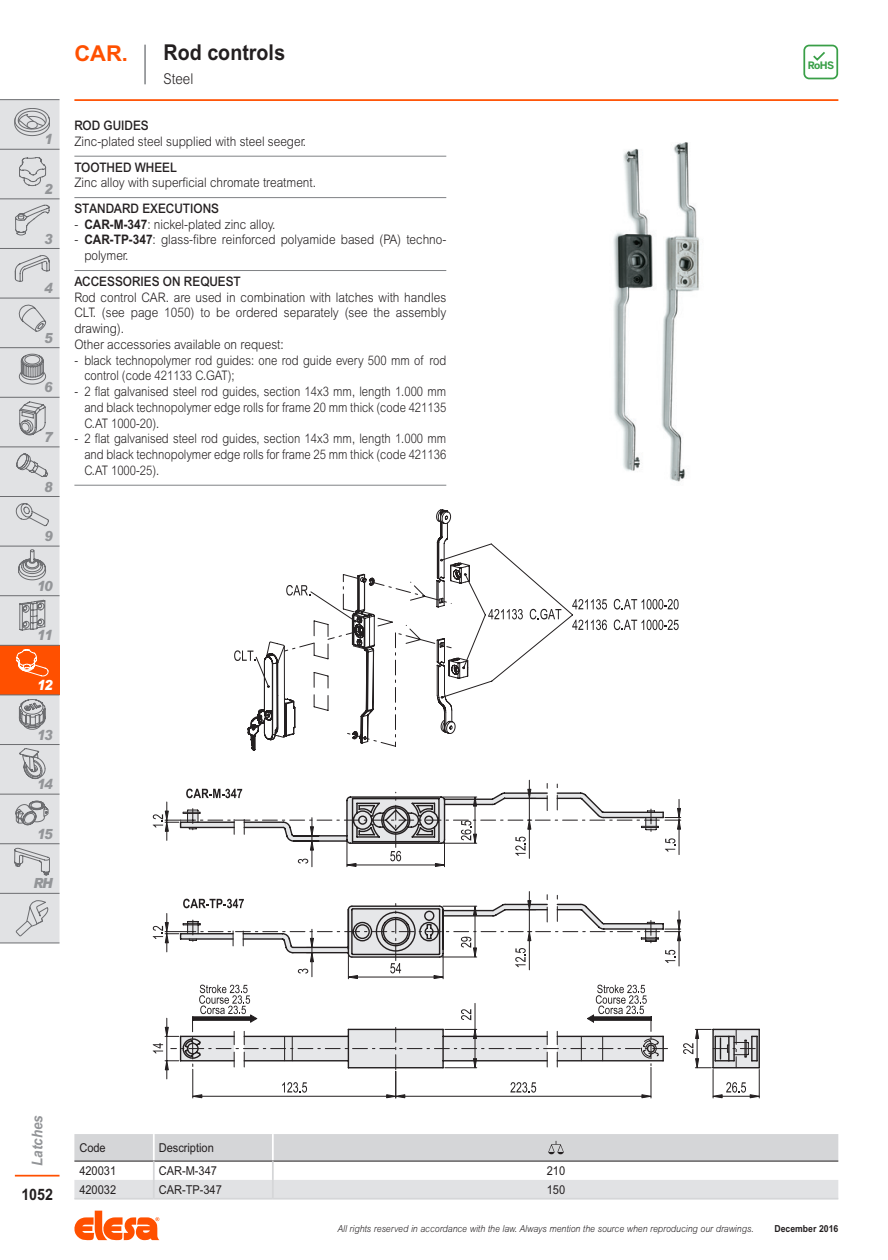
<style>
.page{position:relative;width:888px;height:1260px;background:#fff}
.page>*{position:absolute;margin:0;border:0;box-sizing:border-box;transform-origin:0 0}
.cella_layout{font:700 21.88px "Arial MT Std";color:#231f20;scale:.9 1}
.cella_layout-2{font:700 21.88px "Arial MT Std";color:#ff5000}
.number_page{font:700 15.75px "Arial MT Std";color:#231f20;scale:.9 1}
.group_name{font:italic 700 14.88px "Arial MT Std";color:#939598;scale:.9 1}
.cella_layout-3{font:300 14.88px "Arial MT Std";color:#231f20;scale:.9 1}
.t1{font:italic 900 14px "Arial MT Std";letter-spacing:-.1em;color:#939598;scale:.9 1}
.t2{font:italic 900 14px "Arial MT Std";color:#fff;scale:.9 1}
.cella_layout-4{font:300 13.12px/15.8px "Arial MT Std";color:#231f20;scale:.9 1}
.cella_layout-5{font:300 13.12px/15.8px "Arial MT Std";color:#231f20;text-align:justify;scale:.86 1}
.cella_layout-6{font:500 13.12px "Arial MT Std";color:#231f20;scale:.9 1}
.cella_layout-7{font:12.25px "Arial MT Std";color:#231f20;scale:.9 1}
.cella_layout-8{font:700 10.15px "Benton Sans";color:#399f47}
.manufacturer_elesa_d{font:italic 300 9.62px "Arial MT Std";color:#231f20;scale:.9 1}
.manufacturer_elesa_d-2{font:700 9.62px "Arial MT Std";color:#231f20;scale:.9 1}
.s1{font-weight:500}
.s2{font-weight:700}
</style>
<div class="page">
<div style="left:0;top:100px;width:60px;height:843px;background:#e1e2e4"></div>
<div style="left:0;top:645px;width:60px;height:50px;background:#ff5000"></div>
<hr style="left:0;top:99px;width:60px;height:1px;background:#6c6d70">
<hr style="left:0;top:149px;width:60px;height:1px;background:#6c6d70">
<hr style="left:0;top:198px;width:60px;height:1px;background:#6c6d70">
<hr style="left:0;top:248px;width:60px;height:1px;background:#6c6d70">
<hr style="left:0;top:298px;width:60px;height:1px;background:#6c6d70">
<hr style="left:0;top:347px;width:60px;height:1px;background:#6c6d70">
<hr style="left:0;top:397px;width:60px;height:1px;background:#6c6d70">
<hr style="left:0;top:446px;width:60px;height:1px;background:#6c6d70">
<hr style="left:0;top:496px;width:60px;height:1px;background:#6c6d70">
<hr style="left:0;top:546px;width:60px;height:1px;background:#6c6d70">
<hr style="left:0;top:595px;width:60px;height:1px;background:#6c6d70">
<hr style="left:0;top:645px;width:60px;height:1px;background:#6c6d70">
<hr style="left:0;top:694px;width:60px;height:1px;background:#6c6d70">
<hr style="left:0;top:744px;width:60px;height:1px;background:#6c6d70">
<hr style="left:0;top:794px;width:60px;height:1px;background:#6c6d70">
<hr style="left:0;top:843px;width:60px;height:1px;background:#6c6d70">
<hr style="left:0;top:893px;width:60px;height:1px;background:#6c6d70">
<hr style="left:0;top:943px;width:60px;height:1px;background:#6c6d70">
<svg style="left:14px;top:108px;width:36px;height:828px;background:#d0c8c6"></svg>
<hr style="left:15px;top:1175px;width:45px;height:2px;background:#ff5000">
<hr style="left:74px;top:99px;width:764px;height:2px;background:#ff5000">
<svg style="left:74px;top:1211px;width:85px;height:29px"></svg>
<hr style="left:144px;top:45px;width:2px;height:39px;background:#939598">
<svg style="left:803px;top:45px;width:35px;height:34px"></svg>
<hr style="left:74px;top:156px;width:372px;height:1px;background:#808285">
<hr style="left:74px;top:197px;width:372px;height:1px;background:#808285">
<hr style="left:74px;top:270px;width:372px;height:1px;background:#808285">
<hr style="left:74px;top:485px;width:372px;height:1px;background:#808285">
<img style="left:613px;top:142px;width:87px;height:340px">
<svg style="left:574px;top:599px;width:33px;height:11px"></svg>
<svg style="left:614px;top:599px;width:65px;height:11px"></svg>
<svg style="left:574px;top:620px;width:33px;height:10px"></svg>
<svg style="left:614px;top:619px;width:65px;height:11px"></svg>
<svg style="left:234px;top:510px;width:222px;height:241px"></svg>
<svg style="left:267px;top:543px;width:307px;height:156px"></svg>
<svg style="left:683px;top:1028px;width:77px;height:70px"></svg>
<svg style="left:153px;top:985px;width:515px;height:113px"></svg>
<svg style="left:153px;top:892px;width:528px;height:87px"></svg>
<svg style="left:153px;top:780px;width:528px;height:87px"></svg>
<hr style="left:74px;top:1198px;width:80px;height:2px;background:#d5d6d8">
<hr style="left:154px;top:1198px;width:119px;height:2px;background:#d5d6d8">
<hr style="left:273px;top:1198px;width:565px;height:2px;background:#d5d6d8">
<svg style="left:74px;top:1134px;width:764px;height:65px"></svg>
<p class="t1" style="left:44px;top:131px;width:11px">1</p>
<p class="t1" style="left:44px;top:180px;width:11px">2</p>
<p class="t1" style="left:44px;top:230px;width:11px">3</p>
<p class="t1" style="left:44px;top:279px;width:11px">4</p>
<p class="t1" style="left:44px;top:329px;width:11px">5</p>
<p class="t1" style="left:44px;top:379px;width:11px">6</p>
<p class="t1" style="left:44px;top:428px;width:11px">7</p>
<p class="t1" style="left:44px;top:478px;width:11px">8</p>
<p class="t1" style="left:44px;top:527px;width:11px">9</p>
<p class="t1" style="left:37px;top:577px;width:19px">10</p>
<p class="t1" style="left:37px;top:627px;width:19px">11</p>
<p class="t2" style="left:37px;top:676px;width:19px">12</p>
<p class="t1" style="left:37px;top:726px;width:19px">13</p>
<p class="t1" style="left:37px;top:776px;width:19px">14</p>
<p class="t1" style="left:37px;top:825px;width:19px">15</p>
<p class="t1" style="left:33px;top:875px;width:23px">RH</p>
<p class="cella_layout-2" style="left:74px;top:40px;width:55px">CAR.</p>
<p class="cella_layout" style="left:164px;top:40px;width:136px">Rod controls</p>
<p class="cella_layout-3" style="left:164px;top:71px;width:35px">Steel</p>
<p class="cella_layout-4" style="left:74px;top:118px;width:259px"><span class="s1">ROD GUIDES<br></span>Zinc-plated steel supplied with steel seeger.</p>
<p class="cella_layout-4" style="left:74px;top:159px;width:270px"><span class="s1">TOOTHED WHEEL<br></span>Zinc alloy with superficial chromate treatment.</p>
<p class="cella_layout-6" style="left:74px;top:201px;width:162px">STANDARD EXECUTIONS</p>
<p class="cella_layout-4" style="left:74px;top:216px;width:225px">- <span class="s2">CAR-M-347</span>: nickel-plated zinc alloy.</p>
<p class="cella_layout-4" style="left:84px;top:232px;width:404px;text-indent:-10px">- <span class="s2">CAR-TP-347</span>: glass-fibre reinforced polyamide based (PA) techno&shy;polymer.</p>
<p class="cella_layout-4" style="left:74px;top:273px;width:415px"><span class="s1">ACCESSORIES ON REQUEST<br></span>Rod control CAR. are used in combination with latches with handles CLT. (see page 1050) to be ordered separately (see the assembly drawing).<br>Other accessories available on request:</p>
<p class="cella_layout-5" style="left:84px;top:352px;width:422px;text-indent:-10px">- black technopolymer rod guides: one rod guide every 500 mm of rod control (code 421133 C.GAT);</p>
<p class="cella_layout-5" style="left:84px;top:384px;width:422px;text-indent:-10px">- 2 flat galvanised steel rod guides, section 14x3 mm, length 1.000 mm and black technopolymer edge rolls for frame 20 mm thick (code 421135<br>C.AT 1000-20).</p>
<p class="cella_layout-5" style="left:84px;top:431px;width:422px;text-indent:-10px">- 2 flat galvanised steel rod guides, section 14x3 mm, length 1.000 mm and black technopolymer edge rolls for frame 25 mm thick (code 421136<br>C.AT 1000-25).</p>
<p class="cella_layout-8" style="left:808px;top:59px;width:28px">RoHS</p>
<p class="group_name" style="left:29px;top:1166px;width:58px;rotate:-90deg">Latches</p>
<p class="number_page" style="left:21px;top:1186px;width:37px">1052</p>
<p class="cella_layout-7" style="left:79px;top:1141px;width:31px">Code</p>
<p class="cella_layout-7" style="left:159px;top:1141px;width:63px">Description</p>
<p class="cella_layout-7" style="left:79px;top:1164px;width:42px">420031</p>
<p class="cella_layout-7" style="left:159px;top:1164px;width:66px">CAR-M-347</p>
<p class="cella_layout-7" style="left:547px;top:1164px;width:22px">210</p>
<p class="cella_layout-7" style="left:79px;top:1182px;width:42px">420032</p>
<p class="cella_layout-7" style="left:159px;top:1182px;width:72px">CAR-TP-347</p>
<p class="cella_layout-7" style="left:547px;top:1182px;width:22px">150</p>
<p class="manufacturer_elesa_d" style="left:337px;top:1224px;width:464px">All rights reserved in accordance with the law. Always mention the source when reproducing our drawings.</p>
<p class="manufacturer_elesa_d-2" style="left:775px;top:1223px;width:72px">December 2016</p>
</div>
